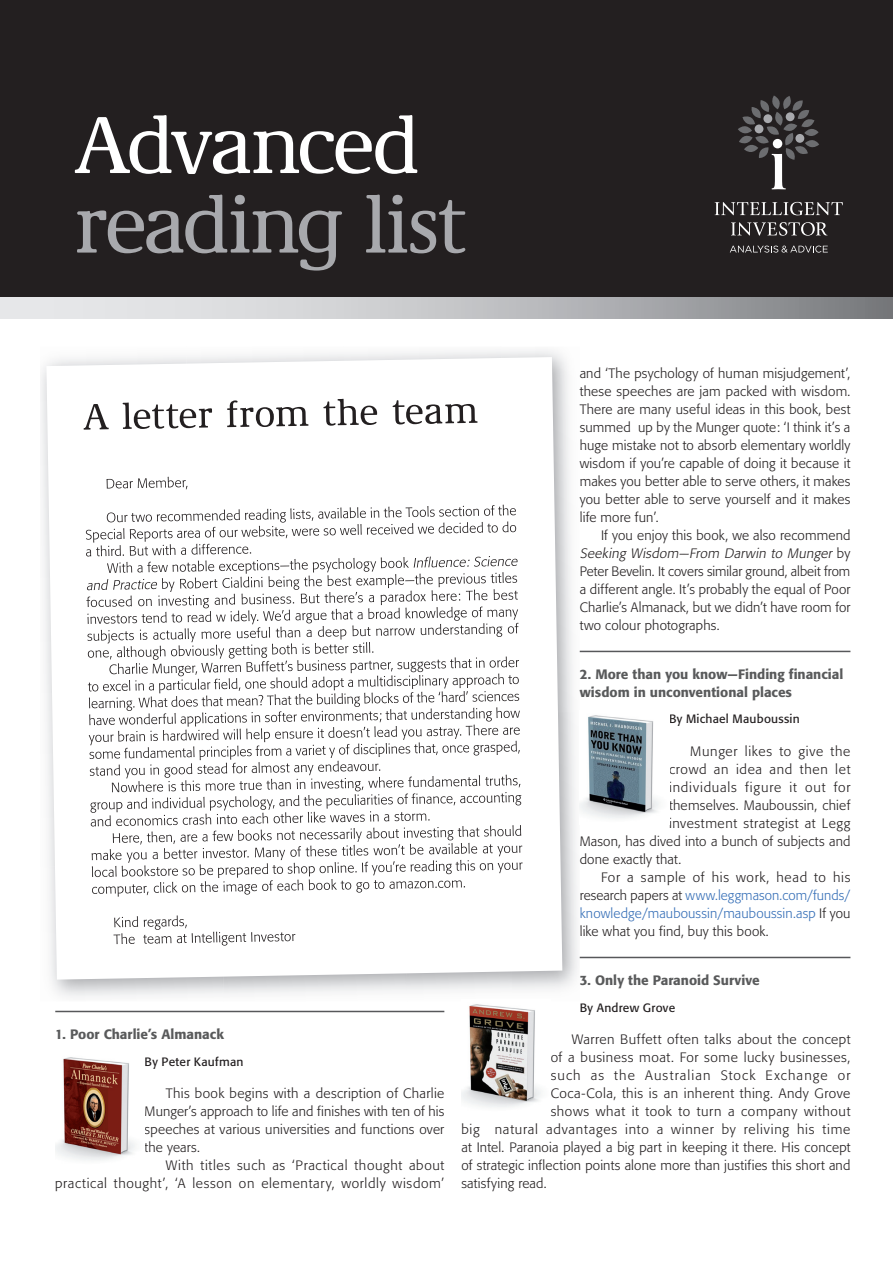
<style>
.page{position:relative;width:893px;height:1263px;background:#fff}
.page>*{position:absolute;margin:0;border:0;box-sizing:border-box;transform-origin:0 0}
.t1{font:500 82.5px "Demos EF";letter-spacing:-.035em;color:#a8a9ad}
.t2{font:500 82.5px "Demos EF";letter-spacing:-.04em;color:#fff}
.t3{font:300 13.5px/18px "Formata";letter-spacing:.03em;color:#231f20;text-align:justify}
.t4{font:300 13.5px "Formata";letter-spacing:.01em;color:#231f20}
.t5{font:500 13.5px/18px "Formata";color:#595a5b}
.t6{font:300 13.5px "Formata";letter-spacing:.01em;color:#366fb7}
.t7{font:300 13.5px "Formata";letter-spacing:.055em;color:#231f20}
.t8{font:300 13.5px "Formata";letter-spacing:.05em;color:#231f20}
.t9{font:300 13.5px "Formata";letter-spacing:.08em;color:#231f20}
.t10{font:300 13.5px "Formata";letter-spacing:.06em;color:#231f20}
.t11{font:12px "Formata";letter-spacing:.02em;color:#231f20}
.s1{font-style:italic}
.s2{color:#231f20}
</style>
<div class="page">
<div style="left:0;top:0;width:893px;height:298px;background:#231f20"></div>
<svg style="left:0;top:298px;width:893px;height:21px"></svg>
<svg style="left:738px;top:95px;width:81px;height:94px"></svg>
<svg style="left:715px;top:202px;width:128px;height:13px"></svg>
<svg style="left:731px;top:222px;width:96px;height:14px"></svg>
<svg style="left:730px;top:246px;width:98px;height:7px"></svg>
<svg style="left:46px;top:357px;width:516px;height:622px"></svg>
<svg style="left:113px;top:915px;width:182px;height:31px"></svg>
<svg style="left:86px;top:505px;width:437px;height:392px"></svg>
<svg style="left:107px;top:477px;width:81px;height:12px"></svg>
<svg style="left:84px;top:399px;width:393px;height:31px"></svg>
<hr style="left:55px;top:1011px;width:389px;height:1px;background:#57585a">
<hr style="left:580px;top:651px;width:270px;height:1px;background:#57585a">
<hr style="left:580px;top:957px;width:270px;height:1px;background:#57585a">
<img style="left:55px;top:1057px;width:80px;height:103px">
<img style="left:580px;top:715px;width:79px;height:103px">
<img style="left:461px;top:1004px;width:80px;height:103px">
<h1 class="t2" style="left:74px;top:102px;width:348px">Advanced</h1>
<h1 class="t1" style="left:74px;top:181px;width:392px">reading list</h1>
<p class="t5" style="left:55px;top:1025px;width:170px">1. Poor Charlie’s Almanack</p>
<p class="t11" style="left:145px;top:1054px;width:100px">By Peter Kaufman</p>
<p class="t3" style="left:145px;top:1084px;width:301px;text-indent:21px">This book begins with a description of Charlie Munger’s approach to life and finishes with ten of his speeches at various universities and functions over the years.</p>
<p class="t3" style="left:55px;top:1156px;width:391px;text-align:right">With titles such as ‘Practical thought about<br>practical thought’, ‘A lesson on elementary, worldly wisdom’</p>
<p class="t3" style="left:580px;top:364px;width:272px">and ‘The psychology of human misjudgement’, these speeches are jam packed with wisdom.<br>There are many useful ideas in this book, best summed up by the Munger quote: ‘I think it’s a huge mistake not to absorb elementary worldly wisdom if you’re capable of doing it because it makes you better able to serve others, it makes you better able to serve yourself and it makes life more fun’.</p>
<p class="t3" style="left:580px;top:526px;width:272px;text-indent:21px">If you enjoy this book, we also recommend <span class="s1">Seeking Wisdom—From Darwin to Munger</span> b y Peter Bevelin. It covers similar ground, albeit from a different angle. It’s probably the equal of Poor Charlie’s Almanack, but we didn’t have room for two colour photographs.</p>
<p class="t5" style="left:580px;top:665px;width:265px">2. More than you know—Finding financial wisdom in unconventional places</p>
<p class="t11" style="left:669px;top:712px;width:132px">By Michael Mauboussin</p>
<p class="t8" style="left:690px;top:743px;width:162px">Munger likes to give the</p>
<p class="t8" style="left:669px;top:761px;width:183px">crowd an idea and then let</p>
<p class="t10" style="left:669px;top:779px;width:183px">individuals figure it out for</p>
<p class="t3" style="left:669px;top:796px;width:183px">themselves. Mauboussin, chief</p>
<p class="t3" style="left:669px;top:814px;width:183px">investment strategist at Legg</p>
<p class="t4" style="left:580px;top:833px;width:272px">Mason, has dived into a bunch of subjects and</p>
<p class="t3" style="left:580px;top:850px;width:103px">done exactly that.</p>
<p class="t3" style="left:601px;top:868px;width:251px">For a sample of his work, head to his</p>
<p class="t6" style="left:580px;top:887px;width:272px"><span class="s2">research papers at</span> www.leggmason.com/funds/</p>
<p class="t6" style="left:580px;top:905px;width:272px">knowledge/mauboussin/mauboussin.asp <span class="s2">If you</span></p>
<p class="t4" style="left:580px;top:923px;width:191px">like what you find, buy this book.</p>
<p class="t5" style="left:580px;top:971px;width:182px">3. Only the Paranoid Survive</p>
<p class="t11" style="left:580px;top:1000px;width:97px">By Andrew Grove</p>
<p class="t3" style="left:572px;top:1030px;width:280px">Warren Buffett often talks about the concept</p>
<p class="t3" style="left:551px;top:1048px;width:301px">of a business moat. For some lucky businesses,</p>
<p class="t9" style="left:551px;top:1067px;width:301px">such as the Australian Stock Exchange or</p>
<p class="t3" style="left:551px;top:1084px;width:301px">Coca-Cola, this is an inherent thing. Andy Grove</p>
<p class="t3" style="left:551px;top:1102px;width:301px">shows what it took to turn a company without</p>
<p class="t7" style="left:461px;top:1121px;width:391px">big natural advantages into a winner by reliving his time</p>
<p class="t4" style="left:461px;top:1139px;width:391px">at Intel. Paranoia played a big part in keeping it there. His concept</p>
<p class="t4" style="left:461px;top:1157px;width:391px">of strategic inflection points alone more than justifies this short and</p>
<p class="t3" style="left:461px;top:1174px;width:87px">satisfying read.</p>
</div>
